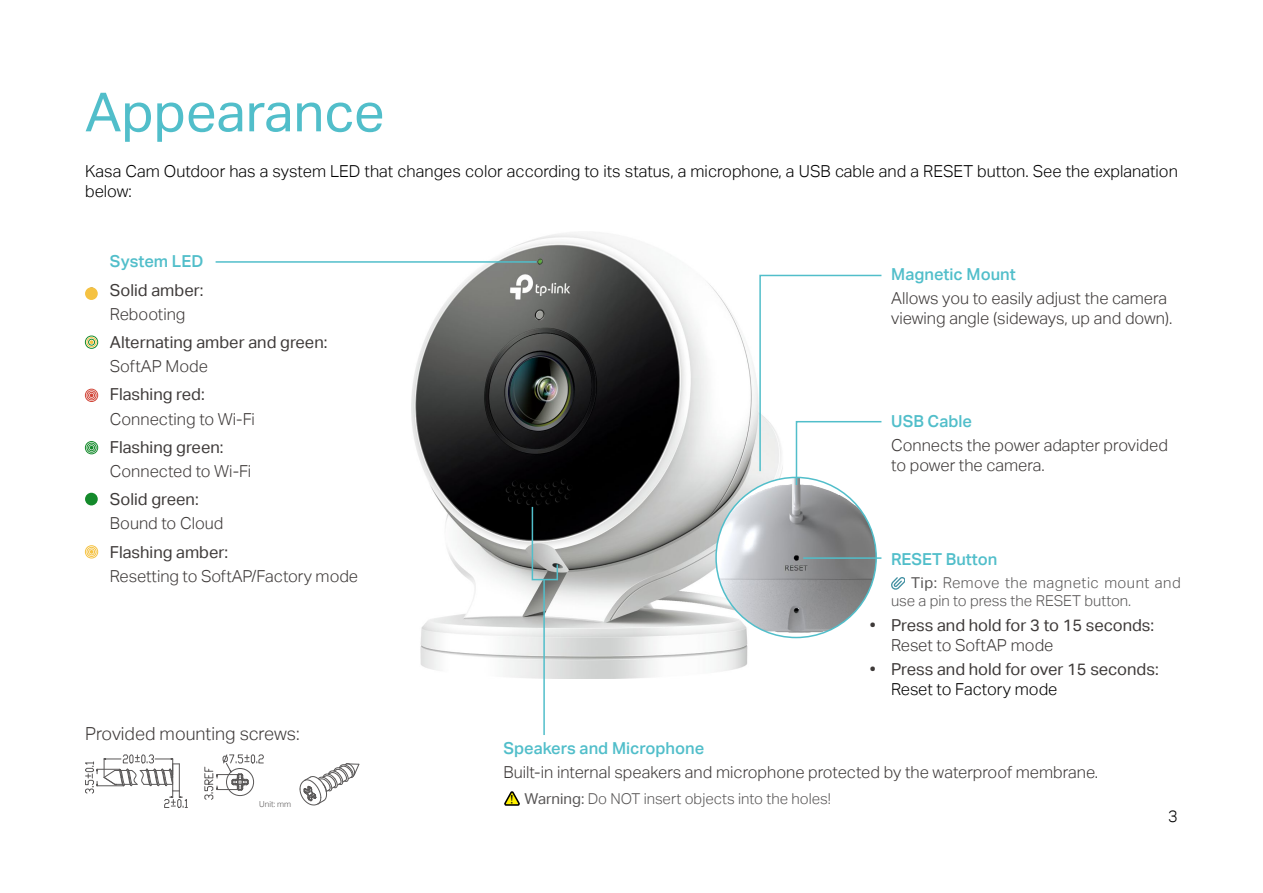
<style>
.page{position:relative;width:1263px;height:893px;background:#fff}
.page>*{position:absolute;margin:0;border:0;box-sizing:border-box;transform-origin:0 0}
.t1{font:54px "TP Link Aktiv Regular";color:#51beca}
.t2{font:18px "TP Link Aktiv Light";color:#3e3a39}
.t3{font:16.5px/19.8px "TP Link Aktiv Light";color:#3e3a39}
.t4{font:16.5px "TP Link Aktiv Regular";color:#3e3a39}
.t5{font:16.5px/19.8px "TP Link Aktiv Light";color:#000}
.t6{font:16.5px "TP Link Aktiv Medium";color:#51beca}
.t7{font:15px/18.8px "TP Link Aktiv Light";color:#595757}
.t8{font:8.25px "TP Link Aktiv Light";color:#595757}
.s1{font-family:"TP Link Aktiv Regular"}
.s2{font-family:"You Yuan";font-size:12.6px;color:#000}
</style>
<div class="page">
<img style="left:411px;top:233px;width:337px;height:445px">
<hr style="left:216px;top:261px;width:321px;height:2px;background:#51beca">
<div style="left:85px;top:287px;width:13px;height:13px;background:#f5c242;border-radius:50%"></div>
<div style="left:85px;top:493px;width:13px;height:12px;background:#148a2b;border-radius:50%"></div>
<div style="left:85px;top:336px;width:13px;height:13px;border:1px solid #148a2b;border-radius:50%"></div>
<div style="left:87px;top:338px;width:9px;height:9px;background:#f6cb61;border-radius:50%"></div>
<div style="left:87px;top:337px;width:10px;height:10px;border:1px solid #f5c242;border-radius:50%"></div>
<div style="left:88px;top:339px;width:7px;height:7px;border:1px solid #148a2b;border-radius:50%"></div>
<svg style="left:89px;top:339px;width:6px;height:6px"></svg>
<div style="left:85px;top:545px;width:13px;height:13px;border:1px solid #f5c242;border-radius:50%"></div>
<div style="left:87px;top:547px;width:10px;height:10px;border:1px solid #f5c242;border-radius:50%"></div>
<div style="left:88px;top:548px;width:7px;height:7px;border:1px solid #f5c242;border-radius:50%"></div>
<svg style="left:89px;top:549px;width:6px;height:6px"></svg>
<div style="left:85px;top:441px;width:13px;height:13px;border:1px solid #148a2b;border-radius:50%"></div>
<div style="left:87px;top:443px;width:9px;height:9px;background:#2c9540;border-radius:50%"></div>
<div style="left:87px;top:443px;width:10px;height:10px;border:1px solid #148a2b;border-radius:50%"></div>
<div style="left:88px;top:444px;width:7px;height:7px;border:1px solid #148a2b;border-radius:50%"></div>
<svg style="left:89px;top:445px;width:6px;height:6px"></svg>
<div style="left:85px;top:389px;width:13px;height:13px;border:1px solid #d14538;border-radius:50%"></div>
<div style="left:87px;top:391px;width:9px;height:9px;background:#d45448;border-radius:50%"></div>
<div style="left:87px;top:390px;width:10px;height:10px;border:1px solid #d14538;border-radius:50%"></div>
<div style="left:88px;top:392px;width:7px;height:7px;border:1px solid #d14538;border-radius:50%"></div>
<svg style="left:89px;top:392px;width:6px;height:6px"></svg>
<svg style="left:85px;top:755px;width:102px;height:53px"></svg>
<svg style="left:300px;top:764px;width:59px;height:41px"></svg>
<svg style="left:205px;top:755px;width:58px;height:45px"></svg>
<svg style="left:505px;top:791px;width:15px;height:15px"></svg>
<hr style="left:543px;top:579px;width:2px;height:156px;background:#51beca">
<svg style="left:531px;top:505px;width:28px;height:76px;background:#5e6768"></svg>
<svg style="left:715px;top:274px;width:167px;height:365px"></svg>
<svg style="left:891px;top:577px;width:14px;height:13px"></svg>
<hr style="left:803px;top:557px;width:78px;height:2px;background:#51beca">
<h1 class="t1" style="left:85px;top:81px;width:301px">Appearance</h1>
<p class="t5" style="left:85px;top:161px;width:1094px">Kasa Cam Outdoor has a system LED that changes color according to its status, a microphone, a USB cable and a RESET button. See the explanation below:</p>
<p class="t6" style="left:110px;top:252px;width:95px">System LED</p>
<p class="t4" style="left:89px;top:280px;width:116px">• Solid amber:</p>
<p class="t3" style="left:110px;top:304px;width:77px">Rebooting</p>
<p class="t4" style="left:89px;top:333px;width:240px">• Alternating amber and green:</p>
<p class="t3" style="left:110px;top:357px;width:100px">SoftAP Mode</p>
<p class="t4" style="left:89px;top:385px;width:118px">• Flashing red:</p>
<p class="t3" style="left:110px;top:409px;width:146px">Connecting to Wi-Fi</p>
<p class="t4" style="left:89px;top:437px;width:136px">• Flashing green:</p>
<p class="t3" style="left:110px;top:461px;width:143px">Connected to Wi-Fi</p>
<p class="t4" style="left:89px;top:490px;width:111px">• Solid green:</p>
<p class="t3" style="left:110px;top:514px;width:115px">Bound to Cloud</p>
<p class="t4" style="left:89px;top:542px;width:141px">• Flashing amber:</p>
<p class="t3" style="left:110px;top:566px;width:250px">Resetting to SoftAP/Factory mode</p>
<p class="t2" style="left:85px;top:724px;width:216px">Provided mounting screws:</p>
<p class="t8" style="left:259px;top:799px;width:34px">Unit: mm</p>
<p class="t6" style="left:891px;top:265px;width:126px">Magnetic Mount</p>
<p class="t3" style="left:891px;top:289px;width:283px">Allows you to easily adjust the camera viewing angle (sideways, up and down).</p>
<p class="t6" style="left:891px;top:412px;width:82px">USB Cable</p>
<p class="t3" style="left:891px;top:436px;width:278px">Connects the power adapter provided to power the camera.</p>
<p class="t6" style="left:891px;top:549px;width:108px">RESET Button</p>
<p class="t7" style="left:891px;top:573px;width:291px;text-indent:20px"><span class="s1">Tip:</span> Remove the magnetic mount and use a pin to press the RESET button.</p>
<p class="t4" style="left:870px;top:616px;width:286px">• Press and hold for 3 to 15 seconds:</p>
<p class="t3" style="left:891px;top:635px;width:164px">Reset to SoftAP mode</p>
<p class="t4" style="left:870px;top:659px;width:290px">• Press and hold for over 15 seconds:</p>
<p class="t5" style="left:891px;top:679px;width:168px">Reset to Factory mode</p>
<p class="t6" style="left:504px;top:739px;width:202px">Speakers and Microphone</p>
<p class="t3" style="left:504px;top:762px;width:596px">Built-in internal speakers and microphone protected by the waterproof membrane.</p>
<p class="t7" style="left:508px;top:789px;width:324px"><span class="s2">！</span> <span class="s1">Warning:</span> Do NOT insert objects into the holes!</p>
<p class="t5" style="left:1168px;top:806px;width:11px">3</p>
</div>
